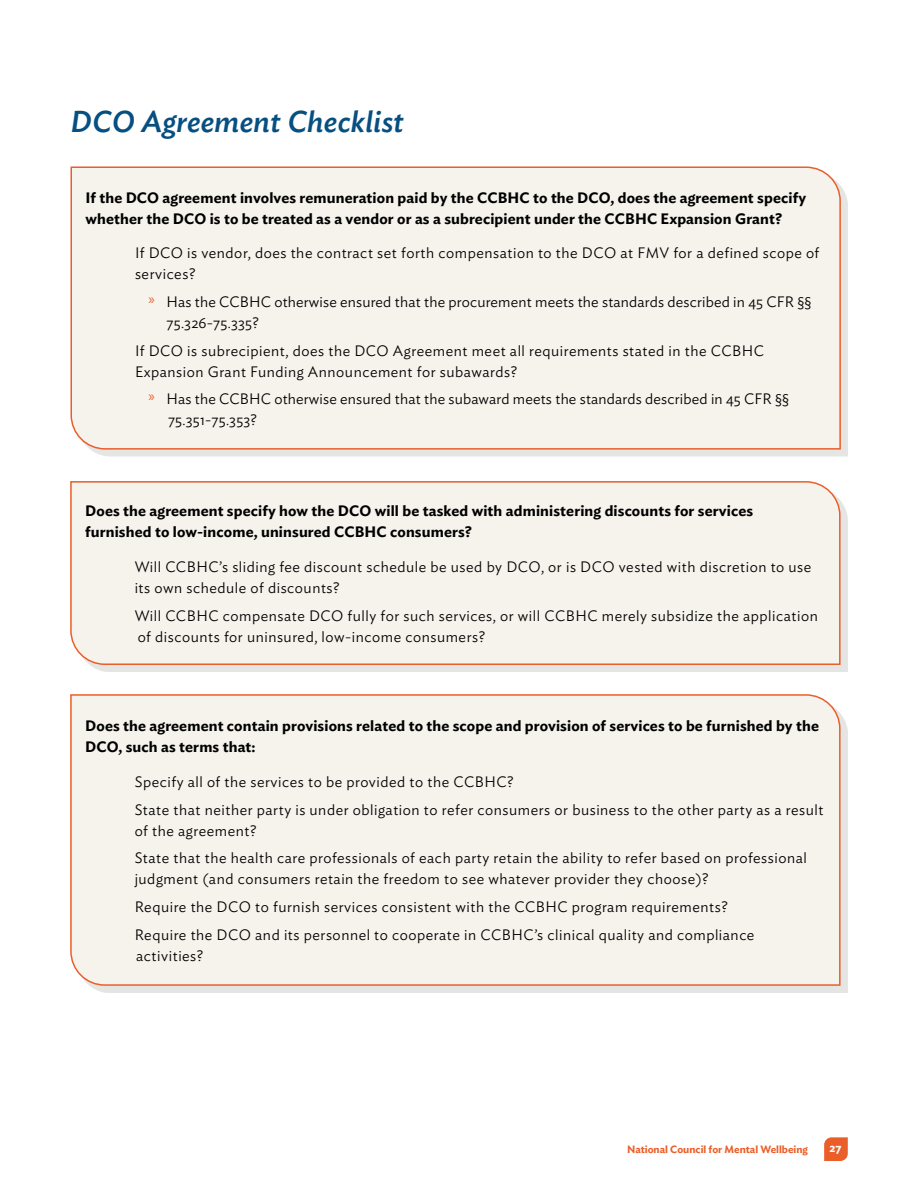
<style>
.page{position:relative;width:918px;height:1188px;background:#fff}
.page>*{position:absolute;margin:0;border:0;box-sizing:border-box;transform-origin:0 0}
.heading_2{font:italic 500 30px "Ideal Sans";letter-spacing:.01em;color:#064f80}
.check_box_list{font:300 15px/21px "Ideal Sans";letter-spacing:.035em;color:#000}
.body{font:600 15px/21px "Ideal Sans";letter-spacing:.01em;color:#000}
.check_box_list-2{font:300 15px/21px "Ideal Sans";letter-spacing:.01em;color:#000}
.t1{font:600 12px "Ideal Sans";color:#fff}
.t2{font:600 10.5px "Ideal Sans";color:#ea5e29}
</style>
<div class="page">
<div style="left:77px;top:173px;width:771px;height:283px;background:#e5e5e3"></div>
<div style="left:70px;top:166px;width:772px;height:284px;background:#f6f3ed"></div>
<div style="left:77px;top:488px;width:771px;height:184px;background:#e5e5e3"></div>
<div style="left:70px;top:481px;width:771px;height:185px;background:#f6f3ed"></div>
<div style="left:77px;top:701px;width:771px;height:292px;background:#e5e5e3"></div>
<div style="left:70px;top:694px;width:771px;height:293px;background:#f6f3ed"></div>
<svg style="left:824px;top:1137px;width:24px;height:24px"></svg>
<p class="heading_2" style="left:70px;top:98px;width:335px">DCO Agreement Checklist</p>
<p class="body" style="left:86px;top:186px;width:722px">If the DCO agreement involves remuneration paid by the CCBHC to the DCO, does the agreement specify whether the DCO is to be treated as a vendor or as a subrecipient under the CCBHC Expansion Grant?</p>
<p class="check_box_list" style="left:135px;top:241px;width:686px">If DCO is vendor, does the contract set forth compensation to the DCO at FMV for a defined scope of services?</p>
<p class="check_box_list-2" style="left:166px;top:290px;width:646px;text-indent:-18px"><sup>»</sup> Has the CCBHC otherwise ensured that the procurement meets the standards described in 45 CFR §§<br>75.326-75.335?</p>
<p class="check_box_list" style="left:135px;top:339px;width:631px">If DCO is subrecipient, does the DCO Agreement meet all requirements stated in the CCBHC<br>Expansion Grant Funding Announcement for subawards?</p>
<p class="check_box_list-2" style="left:168px;top:387px;width:623px;text-indent:-20px"><sup>»</sup> Has the CCBHC otherwise ensured that the subaward meets the standards described in 45 CFR §§<br>75.351-75.353?</p>
<p class="body" style="left:85px;top:499px;width:670px">Does the agreement specify how the DCO will be tasked with administering discounts for services furnished to low-income, uninsured CCBHC consumers?</p>
<p class="check_box_list" style="left:135px;top:555px;width:678px">Will CCBHC’s sliding fee discount schedule be used by DCO, or is DCO vested with discretion to use its own schedule of discounts?</p>
<p class="check_box_list" style="left:135px;top:604px;width:685px">Will CCBHC compensate DCO fully for such services, or will CCBHC merely subsidize the application of discounts for uninsured, low-income consumers?</p>
<p class="body" style="left:85px;top:714px;width:735px">Does the agreement contain provisions related to the scope and provision of services to be furnished by the<br>DCO, such as terms that:</p>
<p class="check_box_list" style="left:135px;top:770px;width:380px">Specify all of the services to be provided to the CCBHC?</p>
<p class="check_box_list" style="left:135px;top:798px;width:690px">State that neither party is under obligation to refer consumers or business to the other party as a result of the agreement?</p>
<p class="check_box_list" style="left:135px;top:846px;width:674px">State that the health care professionals of each party retain the ability to refer based on professional judgment (and consumers retain the freedom to see whatever provider they choose)?</p>
<p class="check_box_list" style="left:135px;top:895px;width:595px">Require the DCO to furnish services consistent with the CCBHC program requirements?</p>
<p class="check_box_list" style="left:135px;top:923px;width:621px">Require the DCO and its personnel to cooperate in CCBHC’s clinical quality and compliance activities?</p>
<p class="t2" style="left:627px;top:1141px;width:182px">National Council for Mental Wellbeing</p>
<p class="t1" style="left:829px;top:1139px;width:14px">27</p>
</div>
